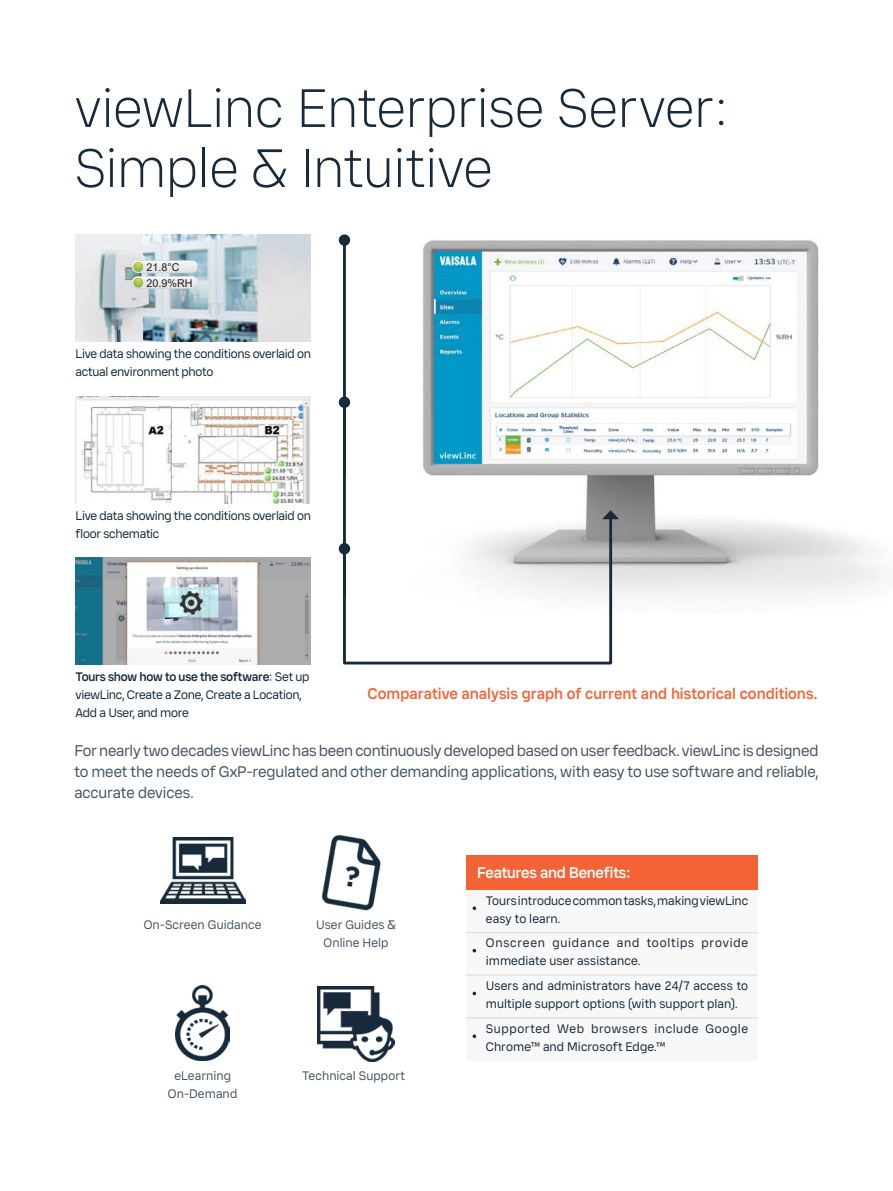
<style>
.page{position:relative;width:893px;height:1191px;background:#fff}
.page>*{position:absolute;margin:0;border:0;box-sizing:border-box;transform-origin:0 0}
.Heading_01__46pt{font:300 52.5px/60px "Vaisala Sans";letter-spacing:-.02em;color:#172a3b}
.Body_Text__10pt{font:15px/21px "Vaisala Sans Beta 01";letter-spacing:-.01em;color:#455562;text-align:justify}
.Heading_01__46pt-2{font:500 15px "Vaisala Sans Beta 01";letter-spacing:.005em;color:#f46336}
.Box_Heading__10pt{font:500 15px "Vaisala Sans Beta 01";letter-spacing:-.015em;color:#fff}
.Box_Body__8pt{font:12px/18px "Vaisala Sans Beta 01";letter-spacing:-.02em;color:#172a3b}
.Box_Body__8pt-2{font:12px/18px "Vaisala Sans Beta 01";color:#172a3b}
.Ingress{font:12px/18px "Vaisala Sans Beta 01";letter-spacing:.01em;color:#455562;text-align:center}
.Box_Body__8pt-3{font:12px/18px "Vaisala Sans Beta 01";letter-spacing:.06em;color:#172a3b}
.Box_Body__8pt-4{font:12px/18px "Vaisala Sans Beta 01";letter-spacing:.05em;color:#172a3b}
.t1{font:10.8px/15.8px "Arial";color:#231f20}
.s1{font-weight:500}
</style>
<div class="page">
<img style="left:423px;top:240px;width:464px;height:358px">
<svg style="left:342px;top:510px;width:277px;height:155px"></svg>
<div style="left:339px;top:543px;width:11px;height:11px;background:#172a3b;border-radius:50%"></div>
<hr style="left:343px;top:402px;width:3px;height:193px;background:#172a3b">
<div style="left:339px;top:396px;width:11px;height:12px;background:#172a3b;border-radius:50%"></div>
<hr style="left:343px;top:240px;width:3px;height:235px;background:#172a3b">
<div style="left:339px;top:234px;width:11px;height:12px;background:#172a3b;border-radius:50%"></div>
<img style="left:75px;top:234px;width:235px;height:107px">
<svg style="left:132px;top:260px;width:65px;height:29px"></svg>
<img style="left:75px;top:396px;width:235px;height:107px">
<img style="left:75px;top:557px;width:235px;height:107px">
<img style="left:160px;top:837px;width:85px;height:67px">
<img style="left:322px;top:835px;width:59px;height:76px">
<img style="left:176px;top:986px;width:54px;height:74px">
<img style="left:317px;top:986px;width:78px;height:75px">
<div style="left:466px;top:855px;width:291px;height:35px;background:#f46336"></div>
<div style="left:466px;top:890px;width:291px;height:170px;background:#f8f8f8"></div>
<hr style="left:466px;top:931px;width:291px;height:2px;background:#e3e3e3">
<hr style="left:466px;top:974px;width:291px;height:1px;background:#e3e3e3">
<hr style="left:466px;top:1017px;width:291px;height:1px;background:#e3e3e3">
<svg style="left:473px;top:906px;width:3px;height:4px"></svg>
<svg style="left:473px;top:1034px;width:3px;height:4px"></svg>
<p class="Heading_01__46pt" style="left:74px;top:76px;width:657px">viewLinc Enterprise Server:<br>Simple &amp; Intuitive</p>
<p class="t1" style="left:147px;top:259px;width:47px">21.8°C<br>20.9%RH</p>
<p class="Box_Body__8pt" style="left:76px;top:344px;width:237px">Live data showing the conditions overlaid on actual environment photo</p>
<p class="Box_Body__8pt" style="left:76px;top:506px;width:237px">Live data showing the conditions overlaid on floor schematic</p>
<p class="Box_Body__8pt" style="left:76px;top:667px;width:235px"><span class="s1">Tours show how to use the software</span>: Set up viewLinc, Create a Zone, Create a Location,<br>Add a User, and more</p>
<p class="Heading_01__46pt-2" style="left:367px;top:684px;width:451px">Comparative analysis graph of current and historical conditions.</p>
<p class="Body_Text__10pt" style="left:74px;top:739px;width:746px">For nearly two decades viewLinc has been continuously developed based on user feedback. viewLinc is designed to meet the needs of GxP-regulated and other demanding applications, with easy to use software and reliable, accurate devices.</p>
<p class="Ingress" style="left:144px;top:915px;width:119px">On-Screen Guidance</p>
<p class="Ingress" style="left:316px;top:915px;width:81px">User Guides &amp;<br>Online Help</p>
<p class="Ingress" style="left:168px;top:1066px;width:71px">eLearning<br>On-Demand</p>
<p class="Ingress" style="left:302px;top:1066px;width:104px">Technical Support</p>
<p class="Box_Heading__10pt" style="left:477px;top:863px;width:155px">Features and Benefits:</p>
<p class="Box_Body__8pt-2" style="left:486px;top:891px;width:264px">Tours introduce common tasks, making viewLinc easy to learn.</p>
<p class="Box_Body__8pt-3" style="left:486px;top:933px;width:264px">Onscreen guidance and tooltips provide immediate user assistance.</p>
<p class="Box_Body__8pt-2" style="left:486px;top:976px;width:264px">Users and administrators have 24/7 access to multiple support options (with support plan).</p>
<p class="Box_Body__8pt-4" style="left:486px;top:1019px;width:264px">Supported Web browsers include Google<br>Chrome™ and Microsoft Edge.™</p>
</div>
